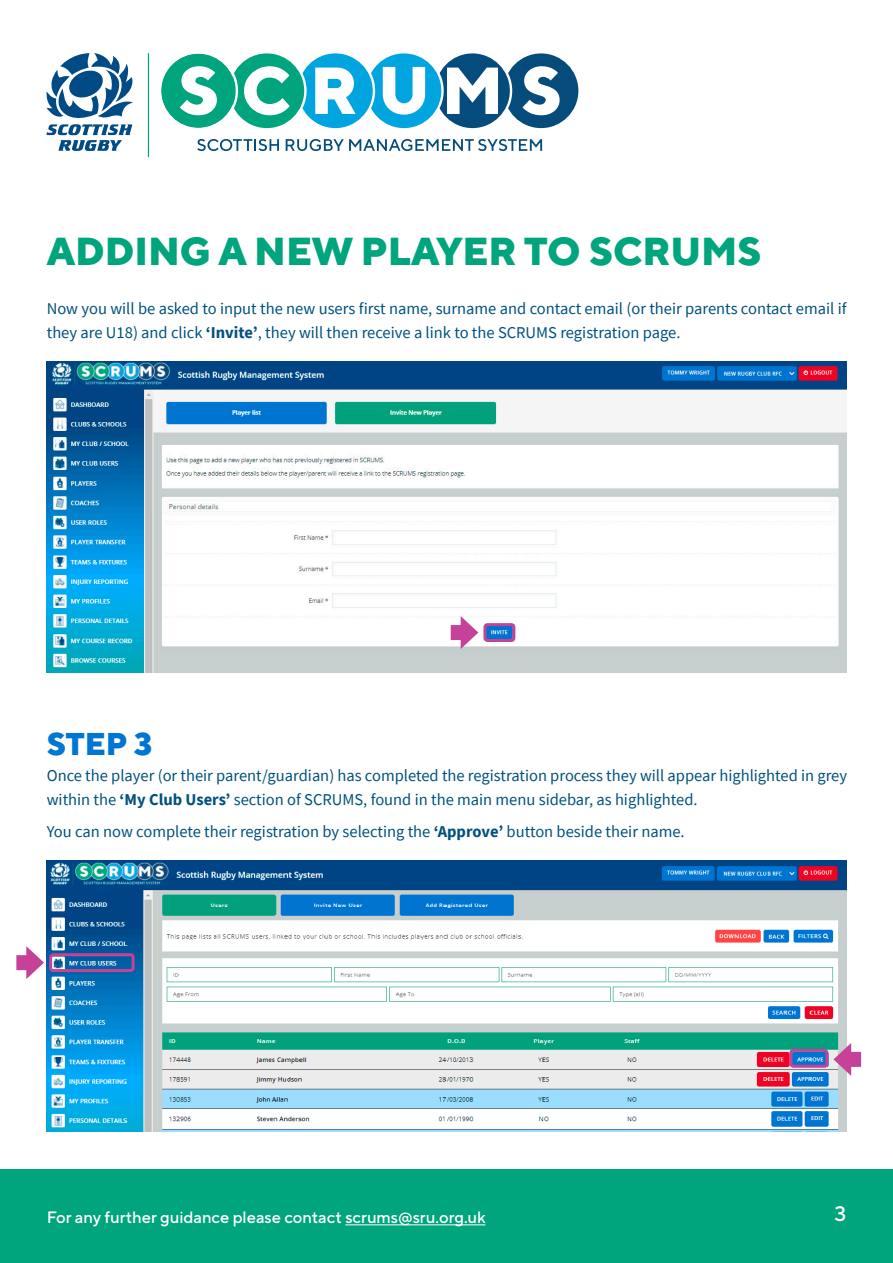
<style>
.page{position:relative;width:893px;height:1263px;background:#fff}
.page>*{position:absolute;margin:0;border:0;box-sizing:border-box;transform-origin:0 0}
.t1{font:800 39px "TT Norms Pro";color:#00a47d}
.t2{font:800 31.5px "TT Norms Pro";color:#0076d3}
.t3{font:500 21px "TT Norms Pro";color:#fff}
.t4{font:16.5px/24px "Source Sans Pro";color:#00517e}
.t5{font:500 16.5px "TT Norms Pro";color:#fff}
.s1{font-weight:700}
</style>
<div class="page">
<div style="left:0;top:1169px;width:893px;height:94px;background:#00a47d"></div>
<hr style="left:345px;top:1224px;width:140px;height:1px;background:#fff">
<svg style="left:46px;top:53px;width:87px;height:98px"></svg>
<hr style="left:148px;top:53px;width:1px;height:104px;background:#00a47d">
<div style="left:502px;top:52px;width:78px;height:77px;background:#054b7c;border-radius:50%"></div>
<div style="left:501px;top:51px;width:80px;height:79px;border:2px solid #fff;border-radius:50%"></div>
<svg style="left:522px;top:66px;width:38px;height:49px"></svg>
<svg style="left:434px;top:52px;width:77px;height:77px;background:#1f5d89"></svg>
<div style="left:433px;top:51px;width:79px;height:79px;border:2px solid #fff;border-radius:50%"></div>
<svg style="left:447px;top:68px;width:51px;height:46px"></svg>
<svg style="left:365px;top:52px;width:77px;height:77px;background:#15ace2"></svg>
<div style="left:364px;top:51px;width:80px;height:79px;border:2px solid #fff;border-radius:50%"></div>
<svg style="left:383px;top:67px;width:42px;height:48px"></svg>
<div style="left:297px;top:52px;width:77px;height:77px;background:#00a5e0;border-radius:50%"></div>
<div style="left:296px;top:51px;width:79px;height:79px;border:2px solid #fff;border-radius:50%"></div>
<svg style="left:315px;top:68px;width:41px;height:46px"></svg>
<div style="left:228px;top:52px;width:77px;height:77px;background:#00a47d;border-radius:50%"></div>
<div style="left:227px;top:51px;width:80px;height:79px;border:2px solid #fff;border-radius:50%"></div>
<svg style="left:244px;top:66px;width:46px;height:49px"></svg>
<div style="left:161px;top:54px;width:74px;height:74px;background:#00a47d;border-radius:50%"></div>
<div style="left:159px;top:51px;width:79px;height:79px;border:2px solid #fff;border-radius:50%"></div>
<svg style="left:180px;top:66px;width:37px;height:49px"></svg>
<svg style="left:197px;top:139px;width:82px;height:12px"></svg>
<svg style="left:286px;top:139px;width:256px;height:12px"></svg>
<img style="left:47px;top:361px;width:799px;height:312px">
<img style="left:46px;top:860px;width:800px;height:271px">
<div style="left:451px;top:625px;width:17px;height:15px;background:#c54298"></div>
<svg style="left:461px;top:616px;width:17px;height:33px"></svg>
<div style="left:483px;top:623px;width:32px;height:19px;border:3px solid #c54298;border-radius:3px"></div>
<div style="left:16px;top:955px;width:17px;height:15px;background:#c54298"></div>
<svg style="left:26px;top:946px;width:18px;height:33px"></svg>
<div style="left:49px;top:953px;width:86px;height:19px;border:3px solid #c54298;border-radius:3px"></div>
<div style="left:844px;top:1052px;width:17px;height:15px;background:#c54298"></div>
<svg style="left:833px;top:1043px;width:18px;height:33px"></svg>
<div style="left:789px;top:1049px;width:39px;height:19px;border:3px solid #c54298;border-radius:3px"></div>
<h1 class="t1" style="left:47px;top:222px;width:716px">ADDING A NEW PLAYER TO SCRUMS</h1>
<p class="t4" style="left:47px;top:297px;width:801px">Now you will be asked to input the new users first name, surname and contact email (or their parents contact email if they are U18) and click <span class="s1">‘Invite’</span>, they will then receive a link to the SCRUMS registration page.</p>
<p class="t2" style="left:47px;top:720px;width:107px">STEP 3</p>
<p class="t4" style="left:47px;top:763px;width:802px">Once the player (or their parent/guardian) has completed the registration process they will appear highlighted in grey within the <span class="s1">‘My Club Users’</span> section of SCRUMS, found in the main menu sidebar, as highlighted.</p>
<p class="t4" style="left:47px;top:819px;width:639px">You can now complete their registration by selecting the <span class="s1">‘Approve’</span> button beside their name.</p>
<p class="t5" style="left:47px;top:1205px;width:440px">For any further guidance please contact scrums@sru.org.uk</p>
<p class="t3" style="left:834px;top:1198px;width:13px">3</p>
</div>
